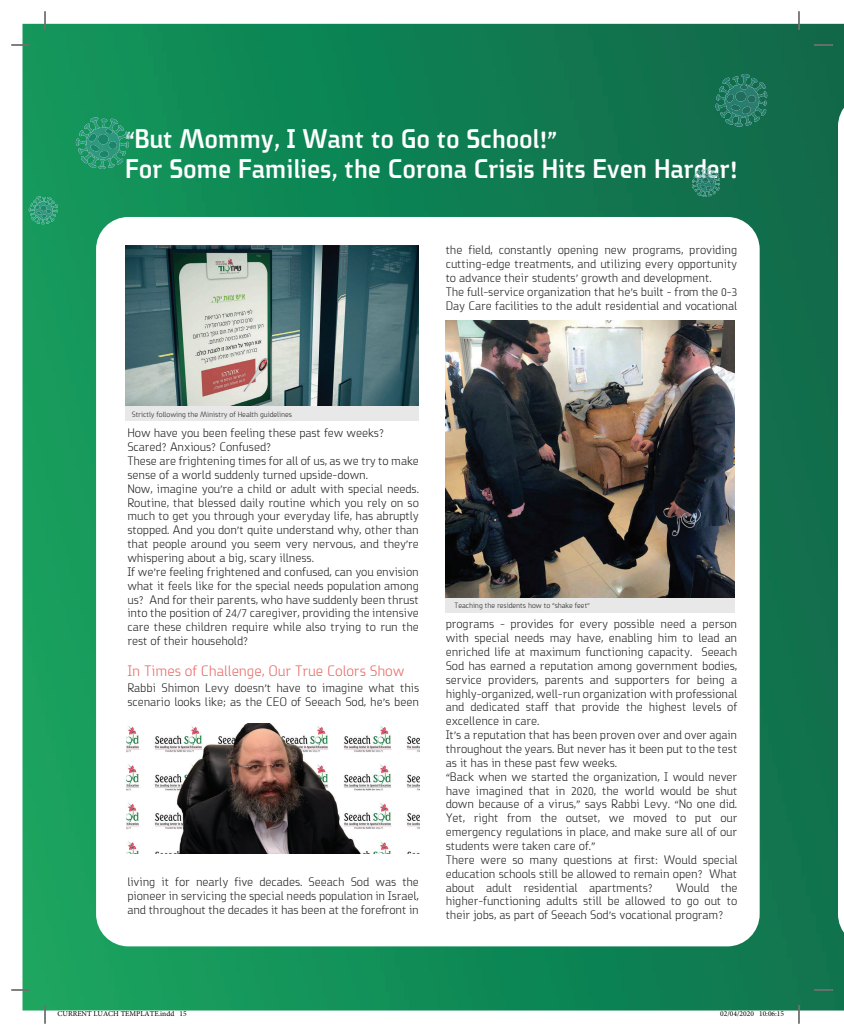
<style>
.page{position:relative;width:844px;height:1035px;background:#fff}
.page>*{position:absolute;margin:0;border:0;box-sizing:border-box;transform-origin:0 0}
.t1{font:500 24.75px/29.8px "Fb Parking Eng";letter-spacing:-.01em;color:#fff}
.t2{font:300 13.88px "Fb Parking Eng";letter-spacing:-.01em;color:#e76662}
.t3{font:300 11.38px/13.9px "Fb Parking Eng";letter-spacing:-.01em;color:#201d1d}
.t4{font:7.5px "Minion Pro";color:#000}
.t5{font:300 7px "Fb Parking Eng";letter-spacing:-.01em;color:#201d1d}
.s1{color:#c0d8e4}
</style>
<div class="page">
<img style="left:22px;top:24px;width:822px;height:987px">
<div style="left:96px;top:217px;width:663px;height:729px;background:#fff;border-radius:32px"></div>
<svg style="left:838px;top:94px;width:6px;height:852px"></svg>
<svg style="left:692px;top:168px;width:28px;height:29px"></svg>
<svg style="left:715px;top:74px;width:52px;height:53px;background:#267a63"></svg>
<svg style="left:29px;top:196px;width:29px;height:28px"></svg>
<svg style="left:76px;top:117px;width:54px;height:52px;background:#299871"></svg>
<img style="left:126px;top:246px;width:293px;height:160px">
<div style="left:126px;top:406px;width:293px;height:15px;background:#e8e8e9"></div>
<img style="left:127px;top:723px;width:292px;height:131px">
<img style="left:446px;top:320px;width:289px;height:278px">
<div style="left:446px;top:599px;width:289px;height:14px;background:#e8e8e9"></div>
<svg style="left:11px;top:44px;width:19px;height:2px"></svg>
<svg style="left:814px;top:44px;width:19px;height:2px"></svg>
<svg style="left:11px;top:989px;width:19px;height:2px"></svg>
<svg style="left:814px;top:989px;width:19px;height:2px"></svg>
<svg style="left:44px;top:11px;width:2px;height:19px"></svg>
<svg style="left:44px;top:1005px;width:2px;height:19px"></svg>
<svg style="left:798px;top:11px;width:2px;height:19px"></svg>
<svg style="left:798px;top:1005px;width:2px;height:19px"></svg>
<div style="left:57px;top:975px;width:130px;height:36px;background:#19a05e"></div>
<h1 class="t1" style="left:125px;top:126px;width:614px"><span class="s1">“</span>But Mommy, I Want to Go to School!”<br>For Some Families, the Corona Crisis Hits Even Hard<span class="s1">er</span>!</h1>
<p class="t3" style="left:446px;top:244px;width:293px">the field, constantly opening new programs, providing cutting-edge treatments, and utilizing every opportunity to advance their students’ growth and development.<br>The full-service organization that he’s built - from the 0-3<br>Day Care facilities to the adult residential and vocational</p>
<p class="t5" style="left:132px;top:412px;width:162px">Strictly following the Ministry of Health guidelines</p>
<p class="t3" style="left:127px;top:427px;width:293px">How have you been feeling these past few weeks?<br>Scared? Anxious? Confused?<br>These are frightening times for all of us, as we try to make sense of a world suddenly turned upside-down.<br>Now, imagine you’re a child or adult with special needs.<br>Routine, that blessed daily routine which you rely on so much to get you through your everyday life, has abruptly stopped. And you don’t quite understand why, other than that people around you seem very nervous, and they’re whispering about a big, scary illness.<br>If we’re feeling frightened and confused, can you envision what it feels like for the special needs population among us? And for their parents, who have suddenly been thrust into the position of 24/7 caregiver, providing the intensive care these children require while also trying to run the rest of their household?</p>
<p class="t2" style="left:127px;top:664px;width:279px">In Times of Challenge, Our True Colors Show</p>
<p class="t3" style="left:127px;top:682px;width:293px">Rabbi Shimon Levy doesn’t have to imagine what this scenario looks like; as the CEO of Seeach Sod, he’s been</p>
<p class="t3" style="left:127px;top:876px;width:293px;text-align:justify">living it for nearly five decades. Seeach Sod was the pioneer in servicing the special needs population in Israel, and throughout the decades it has been at the forefront in</p>
<p class="t5" style="left:454px;top:602px;width:137px">Teaching the residents how to "shake feet"</p>
<p class="t3" style="left:446px;top:618px;width:293px">programs - provides for every possible need a person with special needs may have, enabling him to lead an enriched life at maximum functioning capacity. Seeach Sod has earned a reputation among government bodies, service providers, parents and supporters for being a highly-organized, well-run organization with professional and dedicated staff that provide the highest levels of excellence in care.<br>It’s a reputation that has been proven over and over again throughout the years. But never has it been put to the test as it has in these past few weeks.<br>“Back when we started the organization, I would never have imagined that in 2020, the world would be shut down because of a virus,” says Rabbi Levy. “No one did.<br>Yet, right from the outset, we moved to put our emergency regulations in place, and make sure all of our students were taken care of.”<br>There were so many questions at first: Would special education schools still be allowed to remain open? What about adult residential apartments?</p>
<p class="t3" style="left:446px;top:881px;width:293px;text-align:justify;text-indent:230px">Would the higher-functioning adults still be allowed to go out to their jobs, as part of Seeach Sod’s vocational program?</p>
<p class="t4" style="left:58px;top:1009px;width:131px">CURRENT LUACH TEMPLATE.indd 15</p>
<p class="t4" style="left:720px;top:1009px;width:65px">02/04/2020 10:06:15</p>
</div>
